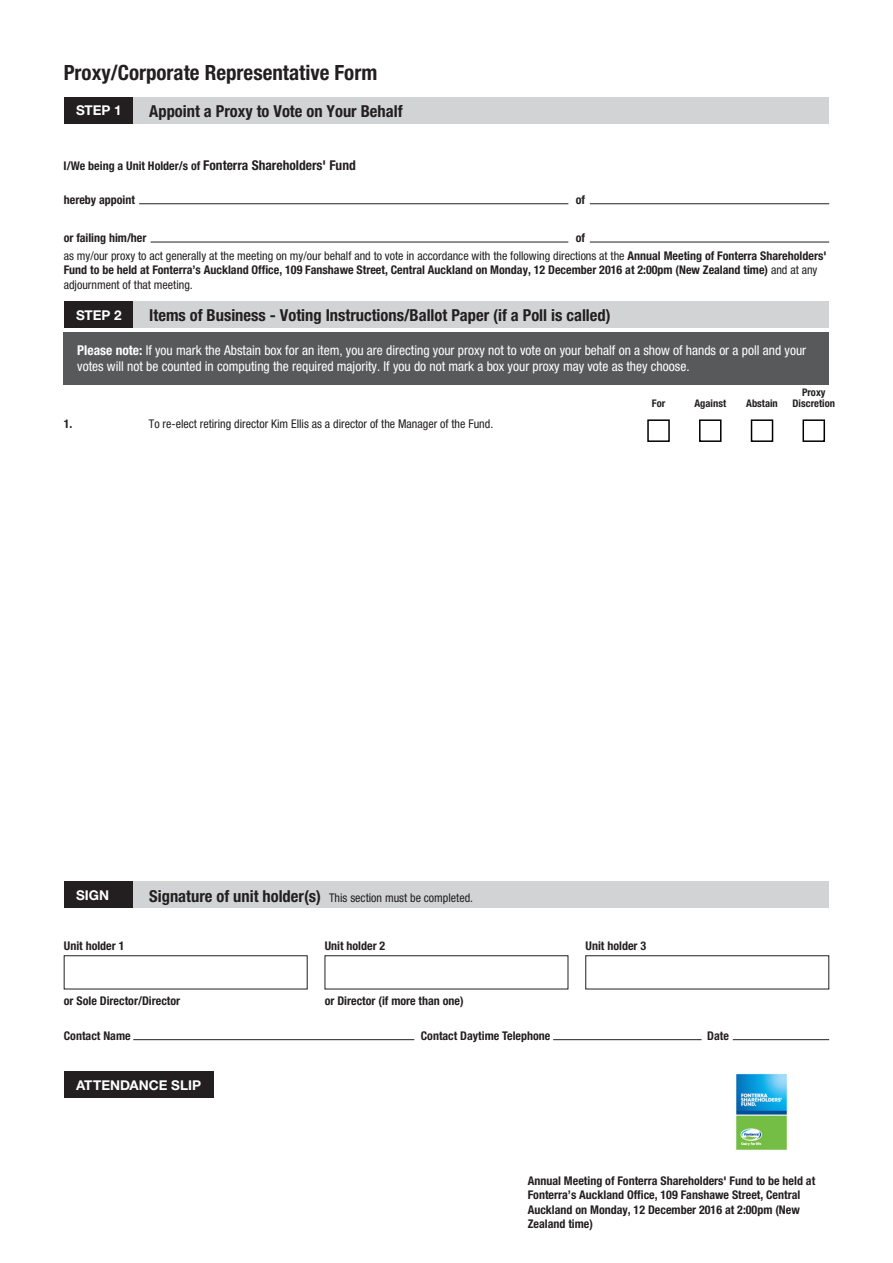
<style>
.page{position:relative;width:893px;height:1263px;background:#fff}
.page>*{position:absolute;margin:0;border:0;box-sizing:border-box;transform-origin:0 0}
.t1{font:700 condensed 21px "Helvetica Neue";color:#231f20}
.t2{font:700 condensed 16.5px "Helvetica Neue";color:#231f20}
.t3{font:condensed 13.5px/15.5px "Helvetica Neue";color:#fff}
.t4{font:700 condensed 13.5px "Helvetica Neue";color:#231f20}
.t5{font:700 13.5px "Helvetica Neue CE";color:#fff}
.t6{font:700 condensed 12px/14.5px "Helvetica Neue";color:#231f20}
.t7{font:condensed 12px "Helvetica Neue";color:#231f20}
.t8{font:700 condensed 10.5px/10.5px "Helvetica Neue";color:#231f20;text-align:center}
.s1{font-size:12px}
.s2{font-weight:400}
.s3{font-weight:700}
.s4{font-weight:700;font-size:16.5px}
</style>
<div class="page">
<div style="left:127px;top:882px;width:702px;height:26px;background:#d1d3d4"></div>
<div style="left:64px;top:882px;width:69px;height:26px;background:#231f20"></div>
<div style="left:64px;top:1071px;width:150px;height:26px;background:#231f20"></div>
<div style="left:127px;top:302px;width:702px;height:26px;background:#d1d3d4"></div>
<div style="left:64px;top:302px;width:69px;height:26px;background:#231f20"></div>
<div style="left:127px;top:97px;width:702px;height:26px;background:#d1d3d4"></div>
<div style="left:64px;top:332px;width:765px;height:53px;background:#58595b"></div>
<div style="left:64px;top:955px;width:244px;height:34px;border:1px solid #231f20"></div>
<div style="left:325px;top:955px;width:243px;height:34px;border:1px solid #231f20"></div>
<div style="left:585px;top:955px;width:244px;height:34px;border:1px solid #231f20"></div>
<hr style="left:133px;top:1039px;width:281px;height:1px;background:#231f20">
<hr style="left:553px;top:1039px;width:149px;height:1px;background:#231f20">
<hr style="left:733px;top:1039px;width:96px;height:1px;background:#231f20">
<div style="left:64px;top:97px;width:69px;height:26px;background:#231f20"></div>
<hr style="left:139px;top:203px;width:429px;height:1px;background:#231f20">
<hr style="left:151px;top:242px;width:417px;height:1px;background:#231f20">
<hr style="left:590px;top:203px;width:239px;height:1px;background:#231f20">
<hr style="left:590px;top:242px;width:239px;height:1px;background:#231f20">
<img style="left:736px;top:1073px;width:52px;height:77px">
<div style="left:647px;top:419px;width:23px;height:23px;border:2px solid #000"></div>
<div style="left:699px;top:419px;width:23px;height:23px;border:2px solid #000"></div>
<div style="left:751px;top:419px;width:22px;height:23px;border:2px solid #000"></div>
<div style="left:802px;top:419px;width:23px;height:23px;border:2px solid #000"></div>
<h1 class="t1" style="left:64px;top:60px;width:315px">Proxy/Corporate Representative Form</h1>
<h2 class="t2" style="left:149px;top:101px;width:255px">Appoint a Proxy to Vote on Your Behalf</h2>
<p class="t5" style="left:76px;top:106px;width:47px">STEP 1</p>
<p class="t4" style="left:64px;top:157px;width:294px"><span class="s1">I/We being a Unit Holder/s of</span> Fonterra Shareholders' Fund</p>
<p class="t6" style="left:64px;top:194px;width:73px">hereby appoint</p>
<p class="t6" style="left:576px;top:194px;width:11px">of</p>
<p class="t6" style="left:64px;top:232px;width:84px">or failing him/her</p>
<p class="t6" style="left:576px;top:232px;width:11px">of</p>
<p class="t6" style="left:64px;top:248px;width:764px"><span class="s2">as my/our proxy to act generally at the meeting on my/our behalf and to vote in accordance with the following directions at the</span> Annual Meeting of Fonterra Shareholders'<br>Fund to be held at Fonterra’s Auckland Office, 109 Fanshawe Street, Central Auckland on Monday, 12 December 2016 at 2:00pm (New Zealand time) <span class="s2">and at any adjournment of that meeting.</span></p>
<p class="t5" style="left:76px;top:310px;width:47px">STEP 2</p>
<h2 class="t2" style="left:149px;top:305px;width:463px">Items of Business - Voting Instructions/Ballot Paper (if a Poll is called)</h2>
<p class="t3" style="left:77px;top:343px;width:730px"><span class="s3">Please note:</span> If you mark the Abstain box for an item, you are directing your proxy not to vote on your behalf on a show of hands or a poll and your votes will not be counted in computing the required majority. If you do not mark a box your proxy may vote as they choose.</p>
<p class="t6" style="left:64px;top:416px;width:10px">1.</p>
<p class="t7" style="left:149px;top:416px;width:346px">To re-elect retiring director Kim Ellis as a director of the Manager of the Fund.</p>
<p class="t8" style="left:652px;top:398px;width:15px">For</p>
<p class="t8" style="left:694px;top:398px;width:33px">Against</p>
<p class="t8" style="left:746px;top:398px;width:33px">Abstain</p>
<p class="t8" style="left:793px;top:387px;width:44px">Proxy<br>Discretion</p>
<p class="t5" style="left:76px;top:890px;width:34px">SIGN</p>
<p class="t6" style="left:64px;top:938px;width:62px">Unit holder 1</p>
<p class="t7" style="left:149px;top:891px;width:325px"><span class="s4">Signature of unit holder(s)</span> This section must be completed.</p>
<p class="t6" style="left:325px;top:938px;width:62px">Unit holder 2</p>
<p class="t6" style="left:64px;top:993px;width:118px">or Sole Director/Director</p>
<p class="t6" style="left:325px;top:993px;width:140px">or Director (if more than one)</p>
<p class="t6" style="left:586px;top:938px;width:62px">Unit holder 3</p>
<p class="t6" style="left:64px;top:1029px;width:68px">Contact Name</p>
<p class="t6" style="left:421px;top:1029px;width:131px">Contact Daytime Telephone</p>
<p class="t6" style="left:707px;top:1029px;width:23px">Date</p>
<p class="t5" style="left:76px;top:1080px;width:126px">ATTENDANCE SLIP</p>
<p class="t6" style="left:528px;top:1173px;width:289px">Annual Meeting of Fonterra Shareholders' Fund to be held at Fonterra’s Auckland Office, 109 Fanshawe Street, Central Auckland on Monday, 12 December 2016 at 2:00pm (New Zealand time)</p>
</div>
